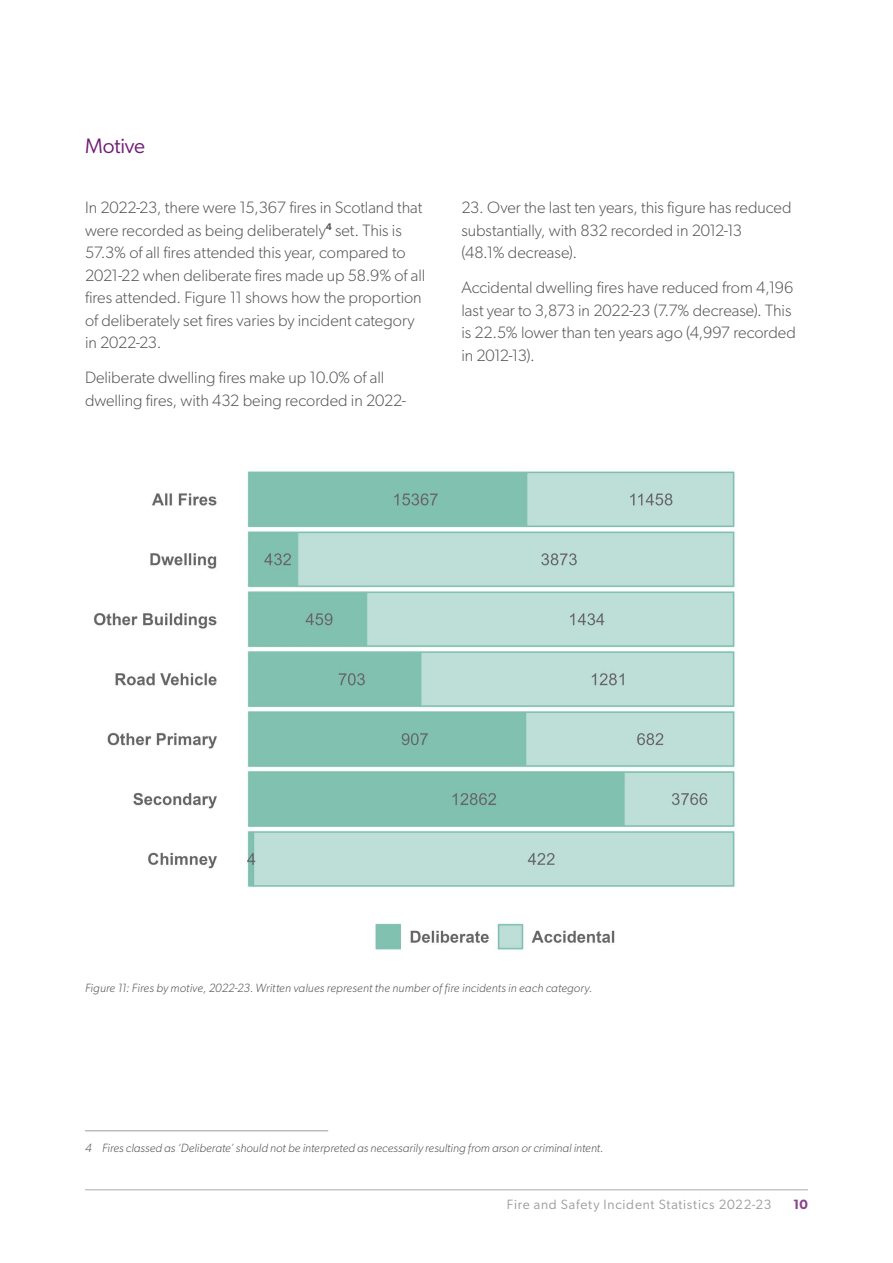
<style>
.page{position:relative;width:893px;height:1263px;background:#fff}
.page>*{position:absolute;margin:0;border:0;box-sizing:border-box;transform-origin:0 0}
.t1{font:21px "Gibson";letter-spacing:-.01em;color:#6f1c75}
.t2{font:300 16.5px/22.5px "Gibson";letter-spacing:-.005em;color:#575756}
.t3{font:13.5px "Gibson";letter-spacing:.055em;color:#9d9d9c}
.t4{font:600 13.5px "Gibson";color:#88458b}
.t5{font:italic 300 12px "Gibson";letter-spacing:.005em;color:#575756}
</style>
<div class="page">
<img style="left:94px;top:471px;width:642px;height:480px">
<hr style="left:85px;top:1130px;width:243px;height:1px;background:#9d9d9c">
<hr style="left:85px;top:1189px;width:723px;height:1px;background:#4c565c">
<p class="t1" style="left:85px;top:133px;width:62px">Motive</p>
<p class="t2" style="left:85px;top:196px;width:342px">In 2022-23, there were 15,367 fires in Scotland that were recorded as being deliberately<sup>4</sup> set. This is 57.3% of all fires attended this year, compared to 2021-22 when deliberate fires made up 58.9% of all fires attended. Figure 11 shows how the proportion of deliberately set fires varies by incident category in 2022-23.</p>
<p class="t2" style="left:85px;top:366px;width:323px">Deliberate dwelling fires make up 10.0% of all dwelling fires, with 432 being recorded in 2022-</p>
<p class="t2" style="left:461px;top:196px;width:332px">23. Over the last ten years, this figure has reduced substantially, with 832 recorded in 2012-13<br>(48.1% decrease).</p>
<p class="t2" style="left:461px;top:276px;width:336px">Accidental dwelling fires have reduced from 4,196 last year to 3,873 in 2022-23 (7.7% decrease). This is 22.5% lower than ten years ago (4,997 recorded in 2012-13).</p>
<p class="t5" style="left:85px;top:980px;width:509px">Figure 11: Fires by motive, 2022-23. Written values represent the number of fire incidents in each category.</p>
<p class="t5" style="left:85px;top:1141px;width:520px">4 Fires classed as ‘Deliberate’ should not be interpreted as necessarily resulting from arson or criminal intent.</p>
<p class="t3" style="left:507px;top:1196px;width:266px">Fire and Safety Incident Statistics 2022-23</p>
<p class="t4" style="left:793px;top:1196px;width:16px">10</p>
</div>
